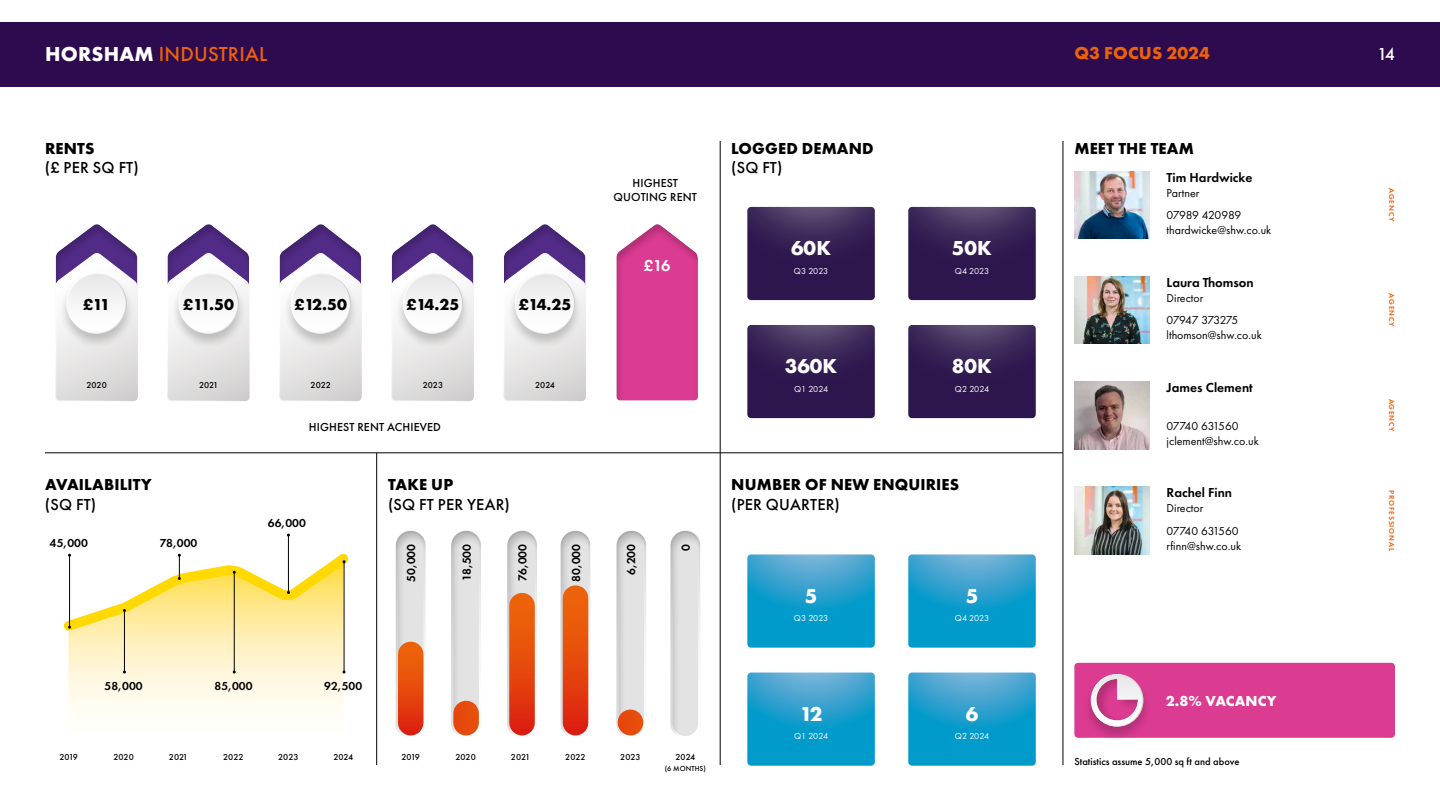
<style>
.page{position:relative;width:1440px;height:810px;background:#fff}
.page>*{position:absolute;margin:0;border:0;box-sizing:border-box;transform-origin:0 0}
.t1{font:700 21px "Futura PT";color:#fff}
.t2{font:500 21px "Futura PT";letter-spacing:.01em;color:#ec620a}
.t3{font:700 18px "Futura PT";letter-spacing:.005em;color:#ec620a}
.t4{font:500 18px "Futura PT";color:#fff}
.t5{font:700 16.5px "Futura PT";letter-spacing:.01em;color:#000}
.t6{font:500 16.5px "Futura PT";letter-spacing:.01em;color:#000}
.t7{font:600 16.5px "Futura PT";color:#fff}
.t8{font:700 15px "Futura PT";letter-spacing:.01em;color:#fff}
.t9{font:600 13.5px "Futura PT";color:#000}
.t10{font:12px/22.5px "Futura PT";color:#000}
.t11{font:600 12px "Futura PT";color:#000}
.t12{font:500 12px/14.4px "Futura PT";letter-spacing:.01em;color:#000;text-align:center}
.t13{font:12px/22.5px "Futura PT";letter-spacing:-.035em;color:#000}
.t14{font:500 10.5px "Futura PT";color:#000}
.t15{font:500 9px "Futura PT";color:#000}
.t16{font:9px "Futura PT";letter-spacing:-.015em;color:#fff}
.t17{font:600 7.5px "Futura PT";letter-spacing:.11em;color:#ec620a}
.t18{font:500 7.5px "Futura PT";letter-spacing:.01em;color:#000}
.s1{font-weight:700;color:#fff}
</style>
<div class="page">
<div style="left:0;top:22px;width:1440px;height:65px;background:#2e0b4e"></div>
<div style="left:395px;top:530px;width:32px;height:209px;background:#000;opacity:.2"></div>
<div style="left:451px;top:530px;width:31px;height:209px;background:#000;opacity:.2"></div>
<div style="left:507px;top:530px;width:31px;height:209px;background:#000;opacity:.2"></div>
<div style="left:560px;top:530px;width:32px;height:209px;background:#000;opacity:.2"></div>
<hr style="left:45px;top:453px;width:1018px;height:1px;background:#000">
<hr style="left:720px;top:141px;width:1px;height:624px;background:#000">
<hr style="left:1063px;top:141px;width:1px;height:624px;background:#000">
<hr style="left:376px;top:453px;width:1px;height:312px;background:#000">
<svg style="left:55px;top:224px;width:489px;height:177px"></svg>
<svg style="left:544px;top:212px;width:228px;height:228px"></svg>
<svg style="left:747px;top:207px;width:128px;height:93px;background:#362155"></svg>
<svg style="left:747px;top:554px;width:128px;height:94px;background:#21a0cd"></svg>
<svg style="left:747px;top:325px;width:128px;height:93px;background:#362155"></svg>
<svg style="left:747px;top:673px;width:128px;height:93px;background:#20a0cd"></svg>
<svg style="left:908px;top:207px;width:128px;height:93px;background:#362155"></svg>
<svg style="left:908px;top:554px;width:128px;height:94px;background:#21a0cd"></svg>
<svg style="left:908px;top:325px;width:128px;height:93px;background:#362155"></svg>
<svg style="left:908px;top:673px;width:128px;height:93px;background:#20a0cd"></svg>
<div style="left:670px;top:530px;width:32px;height:209px;background:#000;opacity:.2"></div>
<svg style="left:68px;top:638px;width:275px;height:75px"></svg>
<hr style="left:124px;top:611px;width:1px;height:61px;background:#000">
<hr style="left:234px;top:572px;width:1px;height:100px;background:#000">
<hr style="left:344px;top:562px;width:1px;height:110px;background:#000">
<img style="left:1074px;top:276px;width:75px;height:68px">
<img style="left:1074px;top:487px;width:75px;height:67px">
<hr style="left:288px;top:535px;width:1px;height:57px;background:#000">
<svg style="left:63px;top:545px;width:286px;height:93px"></svg>
<div style="left:398px;top:654px;width:25px;height:69px;background:linear-gradient(to bottom,#ed650a,#df2e0f)"></div>
<div style="left:453px;top:713px;width:26px;height:10px;background:#e64b0c"></div>
<div style="left:509px;top:606px;width:26px;height:117px;background:linear-gradient(to bottom,#ed6709,#de2910)"></div>
<div style="left:563px;top:598px;width:25px;height:125px;background:linear-gradient(to bottom,#ee6809,#de2910)"></div>
<img style="left:1074px;top:171px;width:75px;height:68px">
<img style="left:1074px;top:382px;width:75px;height:67px">
<svg style="left:616px;top:530px;width:31px;height:206px;background:#e1d4cf"></svg>
<div style="left:1074px;top:663px;width:321px;height:75px;background:#db3b91;border-radius:4px"></div>
<div style="left:1083px;top:673px;width:68px;height:69px;background:#000;opacity:.2"></div>
<svg style="left:1091px;top:674px;width:52px;height:52px"></svg>
<div style="left:1091px;top:674px;width:52px;height:53px;border:1px solid #fff;border-radius:50%"></div>
<div style="left:1096px;top:678px;width:43px;height:43px;background:#000;opacity:.2"></div>
<h1 class="t2" style="left:45px;top:41px;width:224px"><span class="s1">HORSHAM</span> INDUSTRIAL</h1>
<h3 class="t5" style="left:45px;top:137px;width:51px">RENTS</h3>
<h3 class="t6" style="left:45px;top:158px;width:95px">(£ PER SQ FT)</h3>
<h3 class="t5" style="left:83px;top:294px;width:29px">£11</h3>
<h3 class="t5" style="left:183px;top:294px;width:52px">£11.50</h3>
<h3 class="t5" style="left:295px;top:294px;width:54px">£12.50</h3>
<h3 class="t5" style="left:407px;top:294px;width:54px">£14.25</h3>
<h3 class="t5" style="left:519px;top:294px;width:54px">£14.25</h3>
<p class="t15" style="left:86px;top:380px;width:22px">2020</p>
<p class="t15" style="left:199px;top:380px;width:21px">2021</p>
<p class="t15" style="left:311px;top:380px;width:22px">2022</p>
<p class="t15" style="left:423px;top:380px;width:22px">2023</p>
<p class="t15" style="left:535px;top:380px;width:21px">2024</p>
<h3 class="t5" style="left:45px;top:474px;width:108px">AVAILABILITY</h3>
<h3 class="t6" style="left:45px;top:494px;width:53px">(SQ FT)</h3>
<p class="t11" style="left:50px;top:535px;width:40px">45,000</p>
<p class="t11" style="left:160px;top:535px;width:39px">78,000</p>
<p class="t12" style="left:309px;top:420px;width:134px">HIGHEST RENT ACHIEVED</p>
<p class="t11" style="left:268px;top:515px;width:40px">66,000</p>
<h3 class="t5" style="left:388px;top:474px;width:67px">TAKE UP</h3>
<h3 class="t6" style="left:388px;top:494px;width:123px">(SQ FT PER YEAR)</h3>
<p class="t11" style="left:404px;top:582px;width:40px;rotate:-90deg">50,000</p>
<p class="t11" style="left:459px;top:581px;width:38px;rotate:-90deg">18,500</p>
<p class="t11" style="left:515px;top:581px;width:39px;rotate:-90deg">76,000</p>
<p class="t11" style="left:569px;top:582px;width:40px;rotate:-90deg">80,000</p>
<p class="t12" style="left:614px;top:176px;width:85px">HIGHEST<br>QUOTING RENT</p>
<h3 class="t7" style="left:644px;top:256px;width:28px">£16</h3>
<p class="t11" style="left:624px;top:575px;width:33px;rotate:-90deg">6,200</p>
<p class="t11" style="left:678px;top:551px;width:8px;rotate:-90deg">0</p>
<p class="t11" style="left:105px;top:678px;width:40px">58,000</p>
<p class="t11" style="left:215px;top:678px;width:40px">85,000</p>
<p class="t11" style="left:324px;top:678px;width:40px">92,500</p>
<p class="t15" style="left:59px;top:751px;width:20px">2019</p>
<p class="t15" style="left:113px;top:751px;width:22px">2020</p>
<p class="t15" style="left:169px;top:751px;width:21px">2021</p>
<p class="t15" style="left:223px;top:751px;width:22px">2022</p>
<p class="t15" style="left:278px;top:751px;width:22px">2023</p>
<p class="t15" style="left:333px;top:751px;width:21px">2024</p>
<p class="t15" style="left:402px;top:751px;width:20px">2019</p>
<p class="t15" style="left:455px;top:751px;width:22px">2020</p>
<p class="t15" style="left:511px;top:751px;width:21px">2021</p>
<p class="t15" style="left:565px;top:751px;width:22px">2022</p>
<p class="t15" style="left:620px;top:751px;width:22px">2023</p>
<p class="t15" style="left:675px;top:751px;width:21px">2024</p>
<p class="t18" style="left:665px;top:764px;width:43px">(6 MONTHS)</p>
<h3 class="t5" style="left:731px;top:137px;width:144px">LOGGED DEMAND</h3>
<h3 class="t6" style="left:731px;top:158px;width:53px">(SQ FT)</h3>
<h1 class="t1" style="left:791px;top:235px;width:42px">60K</h1>
<h1 class="t1" style="left:952px;top:235px;width:42px">50K</h1>
<p class="t16" style="left:794px;top:266px;width:36px">Q3 2023</p>
<p class="t16" style="left:955px;top:266px;width:36px">Q4 2023</p>
<h1 class="t1" style="left:785px;top:353px;width:54px">360K</h1>
<h1 class="t1" style="left:952px;top:353px;width:42px">80K</h1>
<p class="t16" style="left:794px;top:383px;width:36px">Q1 2024</p>
<p class="t16" style="left:955px;top:383px;width:36px">Q2 2024</p>
<h3 class="t5" style="left:731px;top:474px;width:229px">NUMBER OF NEW ENQUIRIES</h3>
<h3 class="t6" style="left:731px;top:494px;width:110px">(PER QUARTER)</h3>
<h1 class="t1" style="left:805px;top:582px;width:14px">5</h1>
<h1 class="t1" style="left:966px;top:582px;width:14px">5</h1>
<p class="t16" style="left:794px;top:613px;width:36px">Q3 2023</p>
<h1 class="t1" style="left:800px;top:700px;width:24px">12</h1>
<p class="t16" style="left:955px;top:613px;width:36px">Q4 2023</p>
<h1 class="t1" style="left:966px;top:700px;width:14px">6</h1>
<p class="t16" style="left:794px;top:731px;width:36px">Q1 2024</p>
<p class="t16" style="left:955px;top:731px;width:36px">Q2 2024</p>
<h2 class="t3" style="left:1074px;top:41px;width:137px">Q3 FOCUS 2024</h2>
<h3 class="t5" style="left:1074px;top:137px;width:121px">MEET THE TEAM</h3>
<p class="t9" style="left:1167px;top:169px;width:87px">Tim Hardwicke</p>
<p class="t10" style="left:1167px;top:181px;width:76px">Partner<br>07989 420989</p>
<p class="t10" style="left:1167px;top:219px;width:106px">thardwicke@shw.co.uk</p>
<p class="t9" style="left:1167px;top:274px;width:89px">Laura Thomson</p>
<p class="t13" style="left:1167px;top:286px;width:73px">Director<br>07947 373275</p>
<p class="t10" style="left:1167px;top:324px;width:97px">lthomson@shw.co.uk</p>
<p class="t9" style="left:1167px;top:379px;width:88px">James Clement</p>
<p class="t10" style="left:1167px;top:418px;width:94px;line-height:15px">07740 631560 jclement@shw.co.uk</p>
<p class="t9" style="left:1167px;top:484px;width:67px">Rachel Finn</p>
<p class="t10" style="left:1167px;top:497px;width:74px">Director<br>07740 631560</p>
<p class="t10" style="left:1167px;top:534px;width:76px">rfinn@shw.co.uk</p>
<p class="t8" style="left:1166px;top:691px;width:112px">2.8% VACANCY</p>
<p class="t14" style="left:1074px;top:755px;width:167px">Statistics assume 5,000 sq ft and above</p>
<h2 class="t4" style="left:1377px;top:43px;width:19px">14</h2>
<p class="t17" style="left:1396px;top:188px;width:35px;rotate:90deg">AGENCY</p>
<p class="t17" style="left:1396px;top:293px;width:35px;rotate:90deg">AGENCY</p>
<p class="t17" style="left:1396px;top:399px;width:35px;rotate:90deg">AGENCY</p>
<p class="t17" style="left:1396px;top:490px;width:62px;rotate:90deg">PROFESSIONAL</p>
</div>
